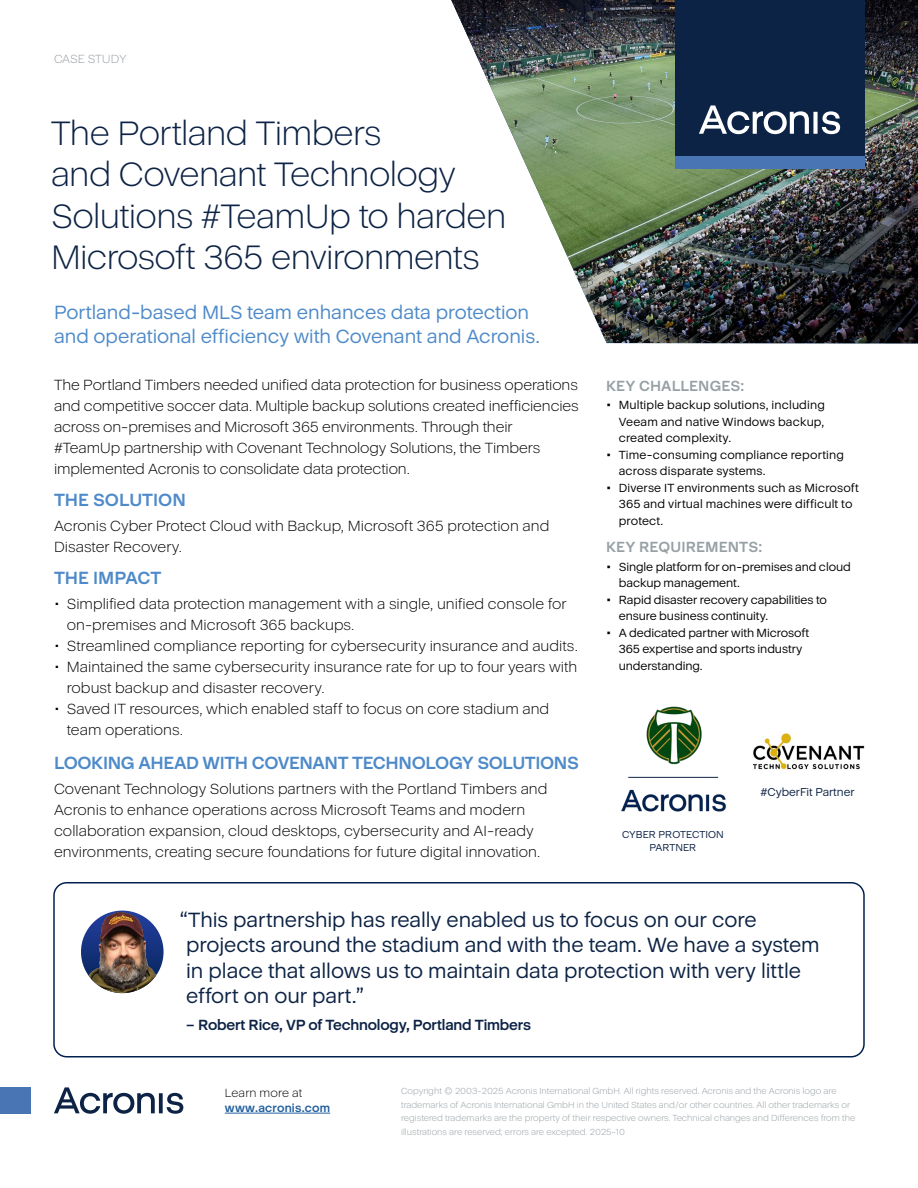
<style>
.page{position:relative;width:918px;height:1188px;background:#fff}
.page>*{position:absolute;margin:0;border:0;box-sizing:border-box;transform-origin:0 0}
.t1{font:300 34.5px/41.4px "Acronis Cyber";letter-spacing:-.02em;color:#0d2345}
.t2{font:21px/25.5px "Acronis Cyber";letter-spacing:-.005em;color:#0d2345}
.t3{font:19.5px/24px "Acronis Cyber";letter-spacing:-.005em;color:#4e8ac9}
.t4{font:700 18px "Acronis Cyber";letter-spacing:-.02em;color:#4e8ac9}
.t5{font:700 18px "Acronis Cyber";color:#4e8ac9}
.t6{font:300 15px/21px "Acronis Cyber";color:#000}
.t7{font:700 15px "Acronis Cyber";letter-spacing:-.01em;color:#0d2345}
.t8{font:700 15px "Acronis Cyber";letter-spacing:.005em;color:#97a0a4}
.t9{font:12px/16.5px "Acronis Cyber";color:#000}
.t10{font:700 12px "Acronis Cyber";letter-spacing:.015em;color:#215e9e}
.t11{font:300 12px "Acronis Cyber";letter-spacing:.01em;color:#000}
.t12{font:300 12px "Acronis Cyber";letter-spacing:-.01em;color:#97a0a4}
.t13{font:11.55px "Acronis Cyber";color:#0d2345}
.t14{font:10.2px/13.8px "Acronis Cyber";color:#0d2345;text-align:center}
.t15{font:300 9px/13.5px "Acronis Cyber";color:#97a0a4}
</style>
<div class="page">
<img style="left:451px;top:0;width:467px;height:343px">
<div style="left:675px;top:0;width:189px;height:156px;background:#0d2345"></div>
<div style="left:675px;top:156px;width:189px;height:13px;background:#4975b4"></div>
<svg style="left:699px;top:105px;width:141px;height:29px"></svg>
<hr style="left:225px;top:1113px;width:105px;height:1px;background:#215e9e">
<div style="left:0;top:1087px;width:30px;height:27px;background:#4975b4"></div>
<svg style="left:54px;top:1087px;width:129px;height:27px"></svg>
<div style="left:53px;top:882px;width:812px;height:176px;border:2px solid #00214e;border-radius:13px"></div>
<img style="left:81px;top:911px;width:83px;height:82px;border-radius:41px">
<hr style="left:628px;top:777px;width:90px;height:1px;background:#0d2345">
<img style="left:621px;top:789px;width:105px;height:23px">
<img style="left:646px;top:706px;width:56px;height:59px">
<img style="left:753px;top:733px;width:112px;height:37px">
<p class="t12" style="left:54px;top:52px;width:74px">CASE STUDY</p>
<h1 class="t1" style="left:51px;top:112px;width:457px">The Portland Timbers<br>and Covenant Technology<br>Solutions #TeamUp to harden<br>Microsoft 365 environments</h1>
<h3 class="t3" style="left:54px;top:301px;width:487px">Portland-based MLS team enhances data protection and operational efficiency with Covenant and Acronis.</h3>
<p class="t6" style="left:54px;top:375px;width:526px">The Portland Timbers needed unified data protection for business operations and competitive soccer data. Multiple backup solutions created inefficiencies across on-premises and Microsoft 365 environments. Through their #TeamUp partnership with Covenant Technology Solutions, the Timbers implemented Acronis to consolidate data protection.</p>
<p class="t5" style="left:54px;top:489px;width:133px">THE SOLUTION</p>
<p class="t6" style="left:54px;top:515px;width:497px">Acronis Cyber Protect Cloud with Backup, Microsoft 365 protection and<br>Disaster Recovery.</p>
<p class="t5" style="left:54px;top:567px;width:109px">THE IMPACT</p>
<p class="t6" style="left:67px;top:593px;width:501px;text-indent:-13px">• Simplified data protection management with a single, unified console for on-premises and Microsoft 365 backups.</p>
<p class="t6" style="left:54px;top:635px;width:525px">• Streamlined compliance reporting for cybersecurity insurance and audits.</p>
<p class="t6" style="left:67px;top:656px;width:512px;text-indent:-13px">• Maintained the same cybersecurity insurance rate for up to four years with robust backup and disaster recovery.</p>
<p class="t6" style="left:67px;top:698px;width:484px;text-indent:-13px">• Saved IT resources, which enabled staff to focus on core stadium and team operations.</p>
<p class="t4" style="left:54px;top:752px;width:526px">LOOKING AHEAD WITH COVENANT TECHNOLOGY SOLUTIONS</p>
<p class="t6" style="left:54px;top:778px;width:495px">Covenant Technology Solutions partners with the Portland Timbers and Acronis to enhance operations across Microsoft Teams and modern collaboration expansion, cloud desktops, cybersecurity and AI-ready environments, creating secure foundations for future digital innovation.</p>
<p class="t8" style="left:606px;top:377px;width:140px">KEY CHALLENGES:</p>
<p class="t9" style="left:619px;top:397px;width:208px;text-align:justify;text-indent:-13px">• Multiple backup solutions, including Veeam and native Windows backup, created complexity.</p>
<p class="t9" style="left:619px;top:447px;width:227px;text-indent:-13px">• Time-consuming compliance reporting across disparate systems.</p>
<p class="t9" style="left:619px;top:480px;width:242px;text-indent:-13px">• Diverse IT environments such as Microsoft<br>365 and virtual machines were difficult to protect.</p>
<p class="t8" style="left:606px;top:538px;width:158px">KEY REQUIREMENTS:</p>
<p class="t9" style="left:619px;top:559px;width:234px;text-indent:-13px">• Single platform for on-premises and cloud backup management.</p>
<p class="t9" style="left:619px;top:592px;width:210px;text-indent:-13px">• Rapid disaster recovery capabilities to ensure business continuity.</p>
<p class="t9" style="left:619px;top:625px;width:192px;text-indent:-13px">• A dedicated partner with Microsoft<br>365 expertise and sports industry understanding.</p>
<p class="t14" style="left:622px;top:827px;width:103px">CYBER PROTECTION<br>PARTNER</p>
<p class="t13" style="left:760px;top:785px;width:96px">#CyberFit Partner</p>
<h2 class="t2" style="left:186px;top:907px;width:635px;text-indent:-6px">“This partnership has really enabled us to focus on our core projects around the stadium and with the team. We have a system in place that allows us to maintain data protection with very little effort on our part.”</h2>
<p class="t7" style="left:185px;top:1015px;width:347px">– Robert Rice, VP of Technology, Portland Timbers</p>
<p class="t11" style="left:225px;top:1085px;width:79px">Learn more at</p>
<p class="t10" style="left:225px;top:1100px;width:107px">www.acronis.com</p>
<p class="t15" style="left:401px;top:1084px;width:456px">Copyright © 2003-2025 Acronis International GmbH. All rights reserved. Acronis and the Acronis logo are trademarks of Acronis International GmbH in the United States and/or other countries. All other trademarks or registered trademarks are the property of their respective owners. Technical changes and Differences from the illustrations are reserved; errors are excepted. 2025-10</p>
</div>
